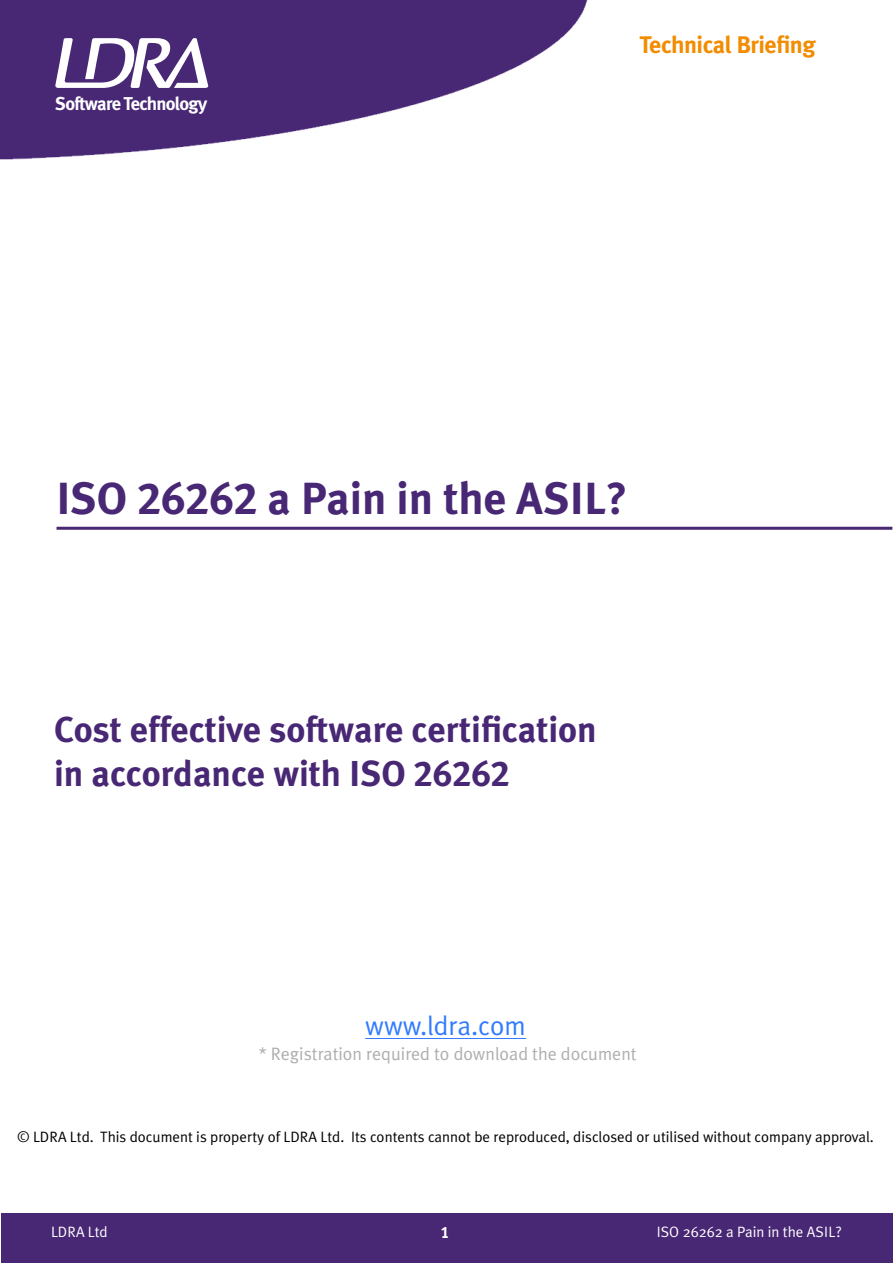
<style>
.page{position:relative;width:893px;height:1263px;background:#fff}
.page>*{position:absolute;margin:0;border:0;box-sizing:border-box;transform-origin:0 0}
.t1{font:700 45px "Meta Plus";color:#482774}
.t2{font:700 36px/43.2px "Meta Plus";color:#482774}
.t3{font:27px "Meta Plus Normal";color:#317bff}
.t4{font:700 24px "Meta Plus";letter-spacing:-.02em;color:#f28c00}
.t5{font:700 18.6px "Meta Plus";letter-spacing:-.04em;color:#fff}
.t6{font:18px "Meta Plus Normal";color:#aeaeae}
.t7{font:16.5px "Meta Plus Bold Caps";color:#fff}
.t8{font:15px "Meta Plus Normal";color:#000}
.t9{font:15px "Meta Plus Normal";color:#fff}
.s1{font-family:"Meta Plus Bold Caps";font-weight:400}
</style>
<div class="page">
<img style="left:1px;top:0;width:587px;height:159px">
<div style="left:1px;top:1213px;width:891px;height:50px;background:#482774"></div>
<hr style="left:365px;top:1038px;width:161px;height:1px;background:#317bff">
<svg style="left:55px;top:38px;width:154px;height:50px"></svg>
<hr style="left:57px;top:527px;width:835px;height:3px;background:#482774">
<p class="t5" style="left:55px;top:93px;width:154px">Software Technology</p>
<h3 class="t4" style="left:639px;top:30px;width:178px">Technical Briefing</h3>
<h1 class="t1" style="left:57px;top:473px;width:573px">ISO <span class="s1">26262</span> a Pain in the ASIL?</h1>
<h2 class="t2" style="left:54px;top:708px;width:544px">Cost effective software certification in accordance with ISO <span class="s1">26262</span></h2>
<h3 class="t3" style="left:365px;top:1010px;width:162px">www.ldra.com</h3>
<p class="t6" style="left:259px;top:1043px;width:379px">* Registration required to download the document</p>
<p class="t8" style="left:18px;top:1128px;width:858px">© LDRA Ltd. This document is property of LDRA Ltd. Its contents cannot be reproduced, disclosed or utilised without company approval.</p>
<p class="t9" style="left:51px;top:1223px;width:58px">LDRA Ltd</p>
<p class="t7" style="left:440px;top:1222px;width:10px">1</p>
<p class="t9" style="left:657px;top:1223px;width:187px">ISO 26262 a Pain in the ASIL?</p>
</div>
